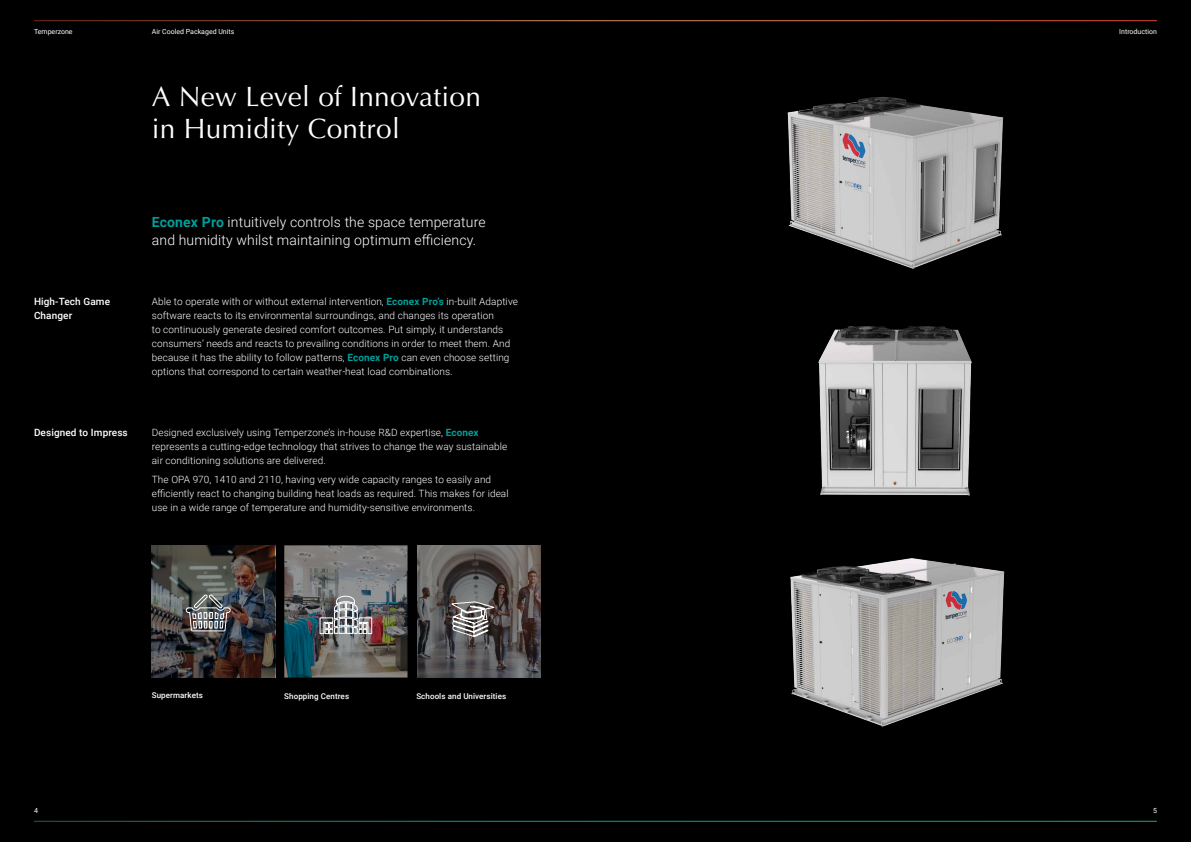
<style>
.page{position:relative;width:1191px;height:842px;background:#fff}
.page>*{position:absolute;margin:0;border:0;box-sizing:border-box;transform-origin:0 0}
.t1{font:28px/32px "Optima LT Pro";letter-spacing:.01em;color:#fff}
.t2{font:300 14px/18px "Roboto";letter-spacing:.01em;color:#fff}
.t3{font:300 10px/14px "Roboto";letter-spacing:.01em;color:#fff}
.t4{font:500 10px/14px "Roboto";letter-spacing:.01em;color:#fff}
.t5{font:500 8px "Roboto";letter-spacing:.01em;color:#fff}
.t6{font:7px "Roboto";color:#fff}
.s1{font-weight:700;color:#009f9a}
</style>
<div class="page">
<div style="left:0;top:0;width:595px;height:842px;background:#000"></div>
<div style="left:595px;top:0;width:596px;height:842px;background:#000"></div>
<img style="left:152px;top:545px;width:123px;height:132px">
<img style="left:284px;top:545px;width:123px;height:132px">
<svg style="left:417px;top:545px;width:123px;height:132px;background:#585353"></svg>
<svg style="left:185px;top:594px;width:46px;height:38px;background:#717374"></svg>
<svg style="left:319px;top:595px;width:53px;height:39px;background:#8e8f91"></svg>
<svg style="left:451px;top:601px;width:43px;height:36px;background:#858281"></svg>
<hr style="left:34px;top:20px;width:1123px;height:1px;background:#fff">
<hr style="left:34px;top:821px;width:1123px;height:1px;background:#fff">
<img style="left:790px;top:558px;width:215px;height:169px">
<img style="left:787px;top:96px;width:217px;height:173px">
<img style="left:818px;top:326px;width:154px;height:170px">
<p class="t6" style="left:34px;top:27px;width:40px">Temperzone</p>
<p class="t6" style="left:152px;top:27px;width:84px">Air Cooled Packaged Units</p>
<p class="t6" style="left:1119px;top:27px;width:39px">Introduction</p>
<h1 class="t1" style="left:152px;top:81px;width:331px">A New Level of Innovation in Humidity Control</h1>
<p class="t4" style="left:34px;top:294px;width:78px">High-Tech Game<br>Changer</p>
<p class="t4" style="left:34px;top:425px;width:95px">Designed to Impress</p>
<h2 class="t2" style="left:152px;top:213px;width:335px"><span class="s1">Econex Pro</span> intuitively controls the space temperature and humidity whilst maintaining optimum efficiency.</h2>
<p class="t3" style="left:152px;top:294px;width:368px">Able to operate with or without external intervention, <span class="s1">Econex Pro’s</span> in-built Adaptive software reacts to its environmental surroundings, and changes its operation<br>to continuously generate desired comfort outcomes. Put simply, it understands consumers’ needs and reacts to prevailing conditions in order to meet them. And because it has the ability to follow patterns, <span class="s1">Econex Pro</span> can even choose setting options that correspond to certain weather-heat load combinations.</p>
<p class="t3" style="left:152px;top:425px;width:357px">Designed exclusively using Temperzone’s in-house R&amp;D expertise, <span class="s1">Econex </span>represents a cutting-edge technology that strives to change the way sustainable air conditioning solutions are delivered.</p>
<p class="t3" style="left:152px;top:472px;width:358px">The OPA 970, 1410 and 2110, having very wide capacity ranges to easily and efficiently react to changing building heat loads as required. This makes for ideal use in a wide range of temperature and humidity-sensitive environments.</p>
<p class="t5" style="left:152px;top:690px;width:53px">Supermarkets</p>
<p class="t5" style="left:284px;top:691px;width:66px">Shopping Centres</p>
<p class="t5" style="left:416px;top:691px;width:91px">Schools and Universities</p>
<p class="t6" style="left:34px;top:806px;width:5px">4</p>
<p class="t6" style="left:1153px;top:806px;width:5px">5</p>
</div>
